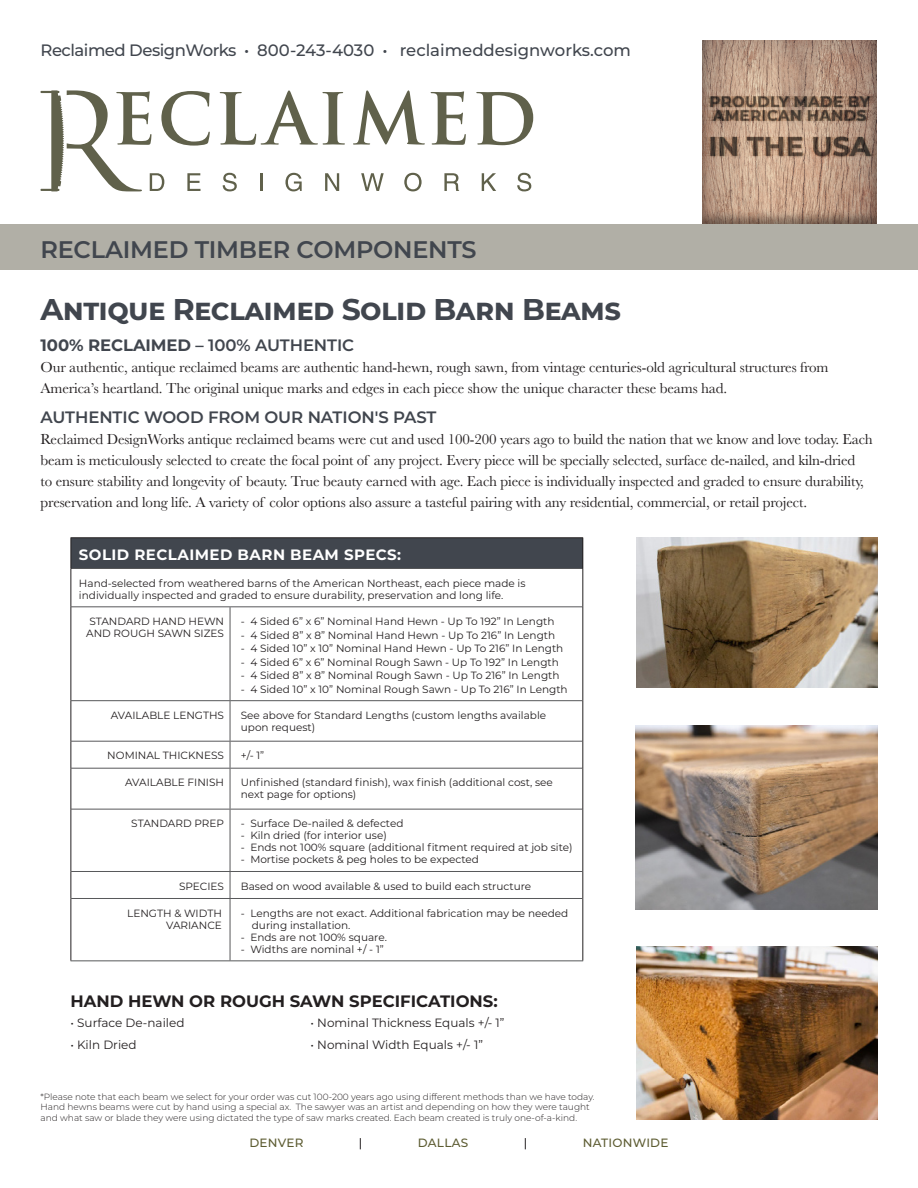
<style>
.page{position:relative;width:918px;height:1188px;background:#fff}
.page>*{position:absolute;margin:0;border:0;box-sizing:border-box;transform-origin:0 0}
.t1{font:700 30px "Montserrat";letter-spacing:-.02em;color:#41464e}
.t2{font:600 24px "Montserrat";letter-spacing:-.01em;color:#41464e}
.t3{font:600 16.5px "Montserrat";letter-spacing:-.005em;color:#41464e}
.t4{font:500 16.5px "Montserrat";letter-spacing:-.01em;color:#41464e}
.t5{font:700 16.5px "Montserrat";color:#231f20}
.t6{font:15px/21px "Baskerville";letter-spacing:-.01em;color:#231f20}
.t7{font:700 15px "Montserrat";letter-spacing:.03em;color:#fff}
.t8{font:12px "Montserrat";color:#231f20}
.t9{font:500 12px "Montserrat";letter-spacing:.02em;color:#5d5c32}
.t10{font:500 12px "Montserrat";color:#231f20}
.t11{font:10.5px/12px "Montserrat";color:#231f20}
.t12{font:300 9px/10.5px "Montserrat";color:#231f20}
.s1{font-weight:700}
</style>
<div class="page">
<div style="left:0;top:224px;width:918px;height:45px;background:#b1afa6"></div>
<svg style="left:223px;top:173px;width:14px;height:18px"></svg>
<svg style="left:260px;top:173px;width:2px;height:18px"></svg>
<svg style="left:285px;top:173px;width:17px;height:18px"></svg>
<svg style="left:325px;top:173px;width:14px;height:18px"></svg>
<svg style="left:361px;top:173px;width:23px;height:18px"></svg>
<svg style="left:404px;top:173px;width:18px;height:18px"></svg>
<svg style="left:444px;top:173px;width:15px;height:18px"></svg>
<svg style="left:482px;top:173px;width:14px;height:18px"></svg>
<svg style="left:517px;top:173px;width:14px;height:18px"></svg>
<svg style="left:220px;top:90px;width:125px;height:55px"></svg>
<svg style="left:353px;top:90px;width:72px;height:55px"></svg>
<svg style="left:431px;top:91px;width:35px;height:54px"></svg>
<svg style="left:476px;top:92px;width:57px;height:53px"></svg>
<svg style="left:40px;top:90px;width:170px;height:101px"></svg>
<div style="left:700px;top:38px;width:177px;height:187px;background:#231f20;opacity:.47"></div>
<div style="left:71px;top:538px;width:512px;height:30px;background:#41464e"></div>
<hr style="left:71px;top:568px;width:159px;height:1px;background:#57585a">
<hr style="left:230px;top:568px;width:352px;height:1px;background:#57585a">
<hr style="left:71px;top:606px;width:159px;height:1px;background:#57585a">
<hr style="left:230px;top:606px;width:352px;height:1px;background:#57585a">
<hr style="left:230px;top:607px;width:1px;height:93px;background:#57585a">
<hr style="left:71px;top:700px;width:159px;height:1px;background:#57585a">
<hr style="left:230px;top:700px;width:352px;height:1px;background:#57585a">
<hr style="left:230px;top:701px;width:1px;height:40px;background:#57585a">
<hr style="left:71px;top:741px;width:159px;height:1px;background:#57585a">
<hr style="left:230px;top:741px;width:352px;height:1px;background:#57585a">
<svg style="left:230px;top:742px;width:1px;height:26px"></svg>
<hr style="left:71px;top:768px;width:159px;height:1px;background:#57585a">
<hr style="left:230px;top:768px;width:352px;height:1px;background:#57585a">
<hr style="left:230px;top:769px;width:1px;height:40px;background:#57585a">
<hr style="left:71px;top:809px;width:159px;height:1px;background:#57585a">
<hr style="left:230px;top:809px;width:352px;height:1px;background:#57585a">
<hr style="left:230px;top:809px;width:1px;height:62px;background:#57585a">
<hr style="left:71px;top:871px;width:159px;height:1px;background:#57585a">
<hr style="left:230px;top:871px;width:352px;height:1px;background:#57585a">
<svg style="left:230px;top:872px;width:1px;height:26px"></svg>
<hr style="left:71px;top:898px;width:159px;height:1px;background:#57585a">
<hr style="left:230px;top:898px;width:352px;height:1px;background:#57585a">
<hr style="left:230px;top:899px;width:1px;height:61px;background:#57585a">
<hr style="left:70px;top:960px;width:160px;height:1px;background:#57585a">
<hr style="left:230px;top:960px;width:353px;height:1px;background:#57585a">
<hr style="left:70px;top:537px;width:160px;height:1px;background:#231f20">
<hr style="left:70px;top:538px;width:1px;height:30px;background:#231f20">
<hr style="left:230px;top:537px;width:353px;height:1px;background:#231f20">
<hr style="left:582px;top:538px;width:1px;height:30px;background:#231f20">
<hr style="left:70px;top:568px;width:1px;height:39px;background:#231f20">
<hr style="left:582px;top:568px;width:1px;height:39px;background:#231f20">
<hr style="left:70px;top:607px;width:1px;height:94px;background:#231f20">
<hr style="left:582px;top:607px;width:1px;height:94px;background:#231f20">
<hr style="left:70px;top:701px;width:1px;height:40px;background:#231f20">
<hr style="left:582px;top:701px;width:1px;height:40px;background:#231f20">
<svg style="left:70px;top:741px;width:1px;height:27px"></svg>
<svg style="left:582px;top:741px;width:1px;height:27px"></svg>
<hr style="left:70px;top:768px;width:1px;height:41px;background:#231f20">
<hr style="left:582px;top:768px;width:1px;height:41px;background:#231f20">
<hr style="left:70px;top:809px;width:1px;height:62px;background:#231f20">
<hr style="left:582px;top:809px;width:1px;height:62px;background:#231f20">
<svg style="left:70px;top:871px;width:1px;height:27px"></svg>
<svg style="left:582px;top:871px;width:1px;height:27px"></svg>
<hr style="left:70px;top:898px;width:1px;height:62px;background:#231f20">
<hr style="left:582px;top:898px;width:1px;height:62px;background:#231f20">
<img style="left:636px;top:537px;width:242px;height:151px">
<img style="left:636px;top:725px;width:242px;height:185px">
<img style="left:636px;top:947px;width:242px;height:172px">
<p class="t4" style="left:40px;top:39px;width:592px">Reclaimed DesignWorks • 800-243-4030 • reclaimeddesignworks.com</p>
<p class="t2" style="left:40px;top:233px;width:438px">RECLAIMED TIMBER COMPONENTS</p>
<p class="t1" style="left:40px;top:288px;width:582px">Antique Reclaimed Solid Barn Beams</p>
<p class="t3" style="left:40px;top:333px;width:315px"><span class="s1">100% RECLAIMED</span> – 100% AUTHENTIC</p>
<p class="t6" style="left:40px;top:356px;width:789px">Our authentic, antique reclaimed beams are authentic hand-hewn, rough sawn, from vintage centuries-old agricultural structures from<br>America’s heartland. The original unique marks and edges in each piece show the unique character these beams had.</p>
<p class="t3" style="left:40px;top:405px;width:398px">AUTHENTIC WOOD FROM OUR NATION'S PAST</p>
<p class="t6" style="left:40px;top:428px;width:834px">Reclaimed DesignWorks antique reclaimed beams were cut and used 100-200 years ago to build the nation that we know and love today. Each beam is meticulously selected to create the focal point of any project. Every piece will be specially selected, surface de-nailed, and kiln-dried<br>to ensure stability and longevity of beauty. True beauty earned with age. Each piece is individually inspected and graded to ensure durability, preservation and long life. A variety of color options also assure a tasteful pairing with any residential, commercial, or retail project.</p>
<p class="t7" style="left:79px;top:544px;width:324px">SOLID RECLAIMED BARN BEAM SPECS:</p>
<p class="t11" style="left:79px;top:577px;width:448px">Hand-selected from weathered barns of the American Northeast, each piece made is individually inspected and graded to ensure durability, preservation and long life.</p>
<p class="t11" style="left:86px;top:615px;width:139px;text-align:center">STANDARD HAND HEWN<br>AND ROUGH SAWN SIZES</p>
<p class="t11" style="left:241px;top:615px;width:315px">- 4 Sided 6” x 6” Nominal Hand Hewn - Up To 192” In Length</p>
<p class="t11" style="left:241px;top:628px;width:316px">- 4 Sided 8” x 8” Nominal Hand Hewn - Up To 216” In Length</p>
<p class="t11" style="left:241px;top:642px;width:324px">- 4 Sided 10” x 10” Nominal Hand Hewn - Up To 216” In Length</p>
<p class="t11" style="left:241px;top:655px;width:320px">- 4 Sided 6” x 6” Nominal Rough Sawn - Up To 192” In Length</p>
<p class="t11" style="left:241px;top:669px;width:320px">- 4 Sided 8” x 8” Nominal Rough Sawn - Up To 216” In Length</p>
<p class="t11" style="left:241px;top:682px;width:328px">- 4 Sided 10” x 10” Nominal Rough Sawn - Up To 216” In Length</p>
<p class="t11" style="left:111px;top:709px;width:115px">AVAILABLE LENGTHS</p>
<p class="t11" style="left:241px;top:709px;width:307px">See above for Standard Lengths (custom lengths available upon request)</p>
<p class="t11" style="left:107px;top:749px;width:118px">NOMINAL THICKNESS</p>
<p class="t11" style="left:241px;top:749px;width:25px">+/- 1”</p>
<p class="t11" style="left:125px;top:776px;width:100px">AVAILABLE FINISH</p>
<p class="t11" style="left:241px;top:776px;width:314px">Unfinished (standard finish), wax finish (additional cost, see next page for options)</p>
<p class="t11" style="left:131px;top:817px;width:94px">STANDARD PREP</p>
<p class="t11" style="left:241px;top:817px;width:164px">- Surface De-nailed &amp; defected</p>
<p class="t11" style="left:241px;top:829px;width:147px">- Kiln dried (for interior use)</p>
<p class="t11" style="left:241px;top:841px;width:333px">- Ends not 100% square (additional fitment required at job site)</p>
<p class="t11" style="left:241px;top:853px;width:240px">- Mortise pockets &amp; peg holes to be expected</p>
<p class="t11" style="left:179px;top:880px;width:47px">SPECIES</p>
<p class="t11" style="left:241px;top:880px;width:292px">Based on wood available &amp; used to build each structure</p>
<p class="t11" style="left:127px;top:907px;width:96px;text-align:right">LENGTH &amp; WIDTH<br>VARIANCE</p>
<p class="t11" style="left:252px;top:907px;width:318px;text-indent:-11px">- Lengths are not exact. Additional fabrication may be needed during installation.</p>
<p class="t11" style="left:241px;top:931px;width:148px">- Ends are not 100% square.</p>
<p class="t11" style="left:241px;top:943px;width:144px">- Widths are nominal +/ - 1”</p>
<p class="t5" style="left:70px;top:989px;width:429px">HAND HEWN OR ROUGH SAWN SPECIFICATIONS:</p>
<p class="t8" style="left:310px;top:1014px;width:196px">• Nominal Thickness Equals +/- 1”</p>
<p class="t8" style="left:310px;top:1036px;width:174px">• Nominal Width Equals +/- 1”</p>
<p class="t8" style="left:70px;top:1014px;width:116px">• Surface De-nailed</p>
<p class="t8" style="left:70px;top:1036px;width:68px">• Kiln Dried</p>
<p class="t12" style="left:40px;top:1091px;width:556px">*Please note that each beam we select for your order was cut 100-200 years ago using different methods than we have today.<br>Hand hewns beams were cut by hand using a special ax. The sawyer was an artist and depending on how they were taught and what saw or blade they were using dictated the type of saw marks created. Each beam created is truly one-of-a-kind.</p>
<p class="t9" style="left:249px;top:1134px;width:55px">DENVER</p>
<p class="t10" style="left:359px;top:1134px;width:5px">|</p>
<p class="t9" style="left:418px;top:1134px;width:52px">DALLAS</p>
<p class="t10" style="left:524px;top:1134px;width:5px">|</p>
<p class="t9" style="left:583px;top:1134px;width:87px">NATIONWIDE</p>
</div>
